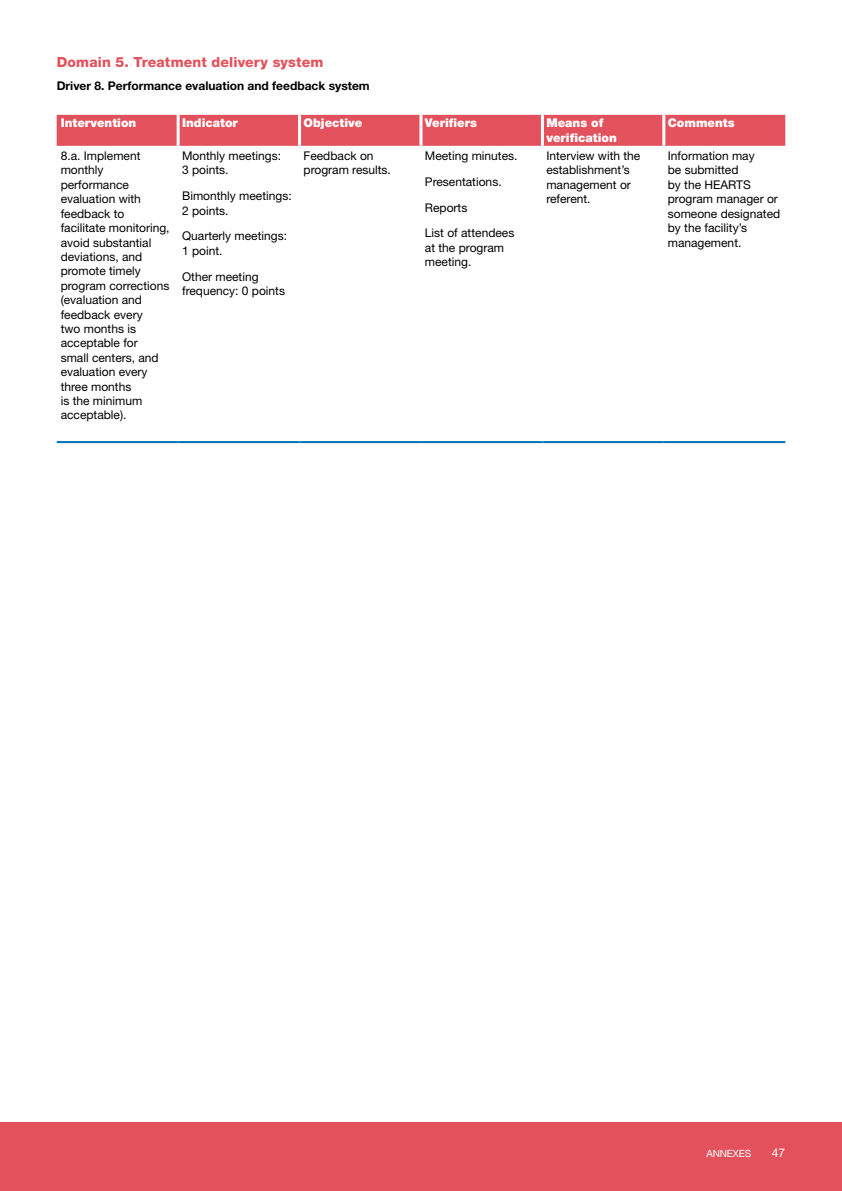
<style>
.page{position:relative;width:842px;height:1191px;background:#fff}
.page>*{position:absolute;margin:0;border:0;box-sizing:border-box;transform-origin:0 0}
.t1{font:800 14px "Helvetica Neue LT Std";letter-spacing:.01em;color:#e3525c}
.t2{font:12px/14.4px "Helvetica Neue LT Std";color:#000}
.t3{font:900 12px/14.4px "Helvetica Neue LT Std";color:#fff}
.t4{font:700 12px "Helvetica Neue LT Std";color:#000}
.t5{font:12px "Helvetica Neue LT Std";color:#fff}
.t6{font:10px "Helvetica Neue LT Std";letter-spacing:-.015em;color:#fff}
</style>
<div class="page">
<div style="left:0;top:1123px;width:842px;height:68px;background:#e3525c"></div>
<div style="left:57px;top:115px;width:728px;height:31px;background:#e3525c"></div>
<hr style="left:177px;top:115px;width:3px;height:31px;background:#fff">
<hr style="left:298px;top:115px;width:3px;height:31px;background:#fff">
<hr style="left:419px;top:115px;width:3px;height:31px;background:#fff">
<hr style="left:541px;top:115px;width:3px;height:31px;background:#fff">
<hr style="left:662px;top:115px;width:3px;height:31px;background:#fff">
<hr style="left:57px;top:441px;width:121px;height:2px;background:#0074b5">
<hr style="left:178px;top:441px;width:122px;height:2px;background:#0074b5">
<hr style="left:300px;top:441px;width:121px;height:2px;background:#0074b5">
<hr style="left:421px;top:441px;width:121px;height:2px;background:#0074b5">
<hr style="left:542px;top:441px;width:122px;height:2px;background:#0074b5">
<hr style="left:664px;top:441px;width:121px;height:2px;background:#0074b5">
<p class="t1" style="left:57px;top:53px;width:268px">Domain 5. Treatment delivery system</p>
<p class="t4" style="left:57px;top:78px;width:315px">Driver 8. Performance evaluation and feedback system</p>
<p class="t3" style="left:61px;top:116px;width:77px">Intervention</p>
<p class="t3" style="left:182px;top:116px;width:57px">Indicator</p>
<p class="t3" style="left:304px;top:116px;width:60px">Objective</p>
<p class="t3" style="left:425px;top:116px;width:54px">Verifiers</p>
<p class="t3" style="left:546px;top:116px;width:72px">Means of verification</p>
<p class="t3" style="left:668px;top:116px;width:68px">Comments</p>
<p class="t2" style="left:61px;top:148px;width:110px">8.a. Implement monthly performance evaluation with feedback to facilitate monitoring, avoid substantial deviations, and promote timely program corrections (evaluation and feedback every<br>two months is acceptable for<br>small centers, and evaluation every three months<br>is the minimum acceptable).</p>
<p class="t2" style="left:182px;top:148px;width:100px">Monthly meetings:<br>3 points.</p>
<p class="t2" style="left:546px;top:148px;width:95px">Interview with the establishment’s management or referent.</p>
<p class="t2" style="left:668px;top:148px;width:114px">Information may<br>be submitted<br>by the HEARTS program manager or someone designated by the facility’s management.</p>
<p class="t2" style="left:304px;top:148px;width:89px">Feedback on program results.</p>
<p class="t2" style="left:425px;top:143px;width:94px;line-height:25.7px">Meeting minutes.<br>Presentations.<br>Reports<br>List of attendees</p>
<p class="t2" style="left:425px;top:240px;width:81px">at the program meeting.</p>
<p class="t2" style="left:182px;top:189px;width:111px">Bimonthly meetings:<br>2 points.</p>
<p class="t2" style="left:182px;top:229px;width:106px">Quarterly meetings:<br>1 point.</p>
<p class="t2" style="left:182px;top:269px;width:104px">Other meeting frequency: 0 points</p>
<p class="t6" style="left:706px;top:1147px;width:46px">ANNEXES</p>
<p class="t5" style="left:772px;top:1145px;width:15px">47</p>
</div>
